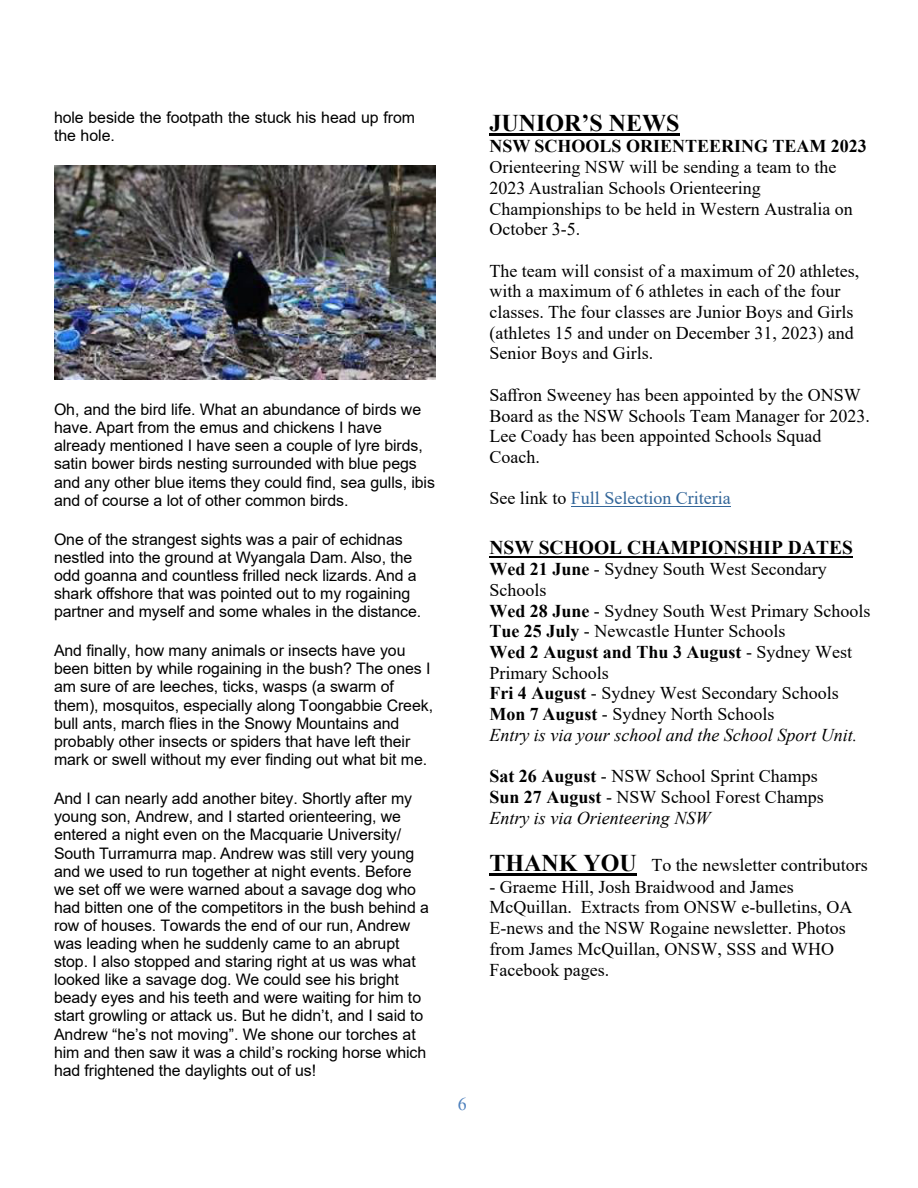
<style>
.page{position:relative;width:918px;height:1188px;background:#fff}
.page>*{position:absolute;margin:0;border:0;box-sizing:border-box;transform-origin:0 0}
.t1{font:700 24px "Times New Roman";color:#000}
.t2{font:700 19.5px "Times New Roman";color:#000}
.t3{font:18px/20.7px "Times New Roman";color:#000}
.t4{font:700 18px "Times New Roman";color:#000}
.t5{font:18px "Times New Roman";color:#369}
.t6{font:18px "Times New Roman";color:#4f81bd}
.t7{font:15.9px/18.1px "Arial";letter-spacing:-.005em;color:#000}
.s1{color:#000}
.s2{font-weight:700}
.s3{font-style:italic}
.s4{font-weight:700;font-size:24px}
</style>
<div class="page">
<hr style="left:489px;top:133px;width:190px;height:2px;background:#000">
<hr style="left:571px;top:506px;width:160px;height:1px;background:#369">
<hr style="left:489px;top:556px;width:364px;height:2px;background:#000">
<hr style="left:489px;top:873px;width:148px;height:3px;background:#000">
<img style="left:54px;top:165px;width:381px;height:214px">
<p class="t7" style="left:54px;top:110px;width:363px">hole beside the footpath the stuck his head up from the hole.</p>
<p class="t7" style="left:54px;top:402px;width:383px">Oh, and the bird life. What an abundance of birds we have. Apart from the emus and chickens I have already mentioned I have seen a couple of lyre birds, satin bower birds nesting surrounded with blue pegs and any other blue items they could find, sea gulls, ibis and of course a lot of other common birds.</p>
<p class="t7" style="left:54px;top:531px;width:369px">One of the strangest sights was a pair of echidnas nestled into the ground at Wyangala Dam. Also, the odd goanna and countless frilled neck lizards. And a shark offshore that was pointed out to my rogaining partner and myself and some whales in the distance.</p>
<p class="t7" style="left:54px;top:643px;width:381px">And finally, how many animals or insects have you been bitten by while rogaining in the bush? The ones I am sure of are leeches, ticks, wasps (a swarm of them), mosquitos, especially along Toongabbie Creek, bull ants, march flies in the Snowy Mountains and probably other insects or spiders that have left their mark or swell without my ever finding out what bit me.</p>
<p class="t7" style="left:54px;top:791px;width:377px">And I can nearly add another bitey. Shortly after my young son, Andrew, and I started orienteering, we entered a night even on the Macquarie University/ South Turramurra map. Andrew was still very young and we used to run together at night events. Before we set off we were warned about a savage dog who had bitten one of the competitors in the bush behind a row of houses. Towards the end of our run, Andrew was leading when he suddenly came to an abrupt stop. I also stopped and staring right at us was what looked like a savage dog. We could see his bright beady eyes and his teeth and were waiting for him to start growling or attack us. But he didn’t, and I said to Andrew “he’s not moving”. We shone our torches at him and then saw it was a child’s rocking horse which had frightened the daylights out of us!</p>
<h1 class="t1" style="left:489px;top:114px;width:192px">JUNIOR’S NEWS</h1>
<p class="t4" style="left:489px;top:140px;width:379px">NSW SCHOOLS ORIENTEERING TEAM 2023</p>
<p class="t3" style="left:489px;top:159px;width:365px">Orienteering NSW will be sending a team to the 2023 Australian Schools Orienteering Championships to be held in Western Australia on October 3-5.</p>
<p class="t3" style="left:489px;top:262px;width:371px">The team will consist of a maximum of 20 athletes, with a maximum of 6 athletes in each of the four classes. The four classes are Junior Boys and Girls (athletes 15 and under on December 31, 2023) and Senior Boys and Girls.</p>
<p class="t3" style="left:489px;top:386px;width:382px">Saffron Sweeney has been appointed by the ONSW Board as the NSW Schools Team Manager for 2023.<br>Lee Coady has been appointed Schools Squad Coach.</p>
<p class="t5" style="left:489px;top:492px;width:243px"><span class="s1">See link to</span> Full Selection Criteria</p>
<p class="t2" style="left:489px;top:541px;width:365px">NSW SCHOOL CHAMPIONSHIP DATES</p>
<p class="t3" style="left:489px;top:561px;width:382px"><span class="s2">Wed 21 June</span> - Sydney South West Secondary Schools<br><span class="s2">Wed 28 June</span> - Sydney South West Primary Schools <span class="s2">Tue 25 July</span> - Newcastle Hunter Schools<br><span class="s2">Wed 2 August and Thu 3 August</span> - Sydney West Primary Schools<br><span class="s2">Fri 4 August</span> - Sydney West Secondary Schools <span class="s2">Mon 7 August</span> - Sydney North Schools<br><span class="s3">Entry is via your school and the School Sport Unit.</span></p>
<p class="t3" style="left:489px;top:768px;width:336px"><span class="s2">Sat 26 August</span> - NSW School Sprint Champs<br><span class="s2">Sun 27 August</span> - NSW School Forest Champs<br><span class="s3">Entry is via Orienteering NSW</span></p>
<p class="t3" style="left:489px;top:856px;width:380px"><span class="s4">THANK YOU</span> To the newsletter contributors</p>
<p class="t3" style="left:489px;top:878px;width:364px">- Graeme Hill, Josh Braidwood and James McQuillan. Extracts from ONSW e-bulletins, OA E-news and the NSW Rogaine newsletter. Photos from James McQuillan, ONSW, SSS and WHO Facebook pages.</p>
<p class="t6" style="left:458px;top:1097px;width:10px">6</p>
</div>
